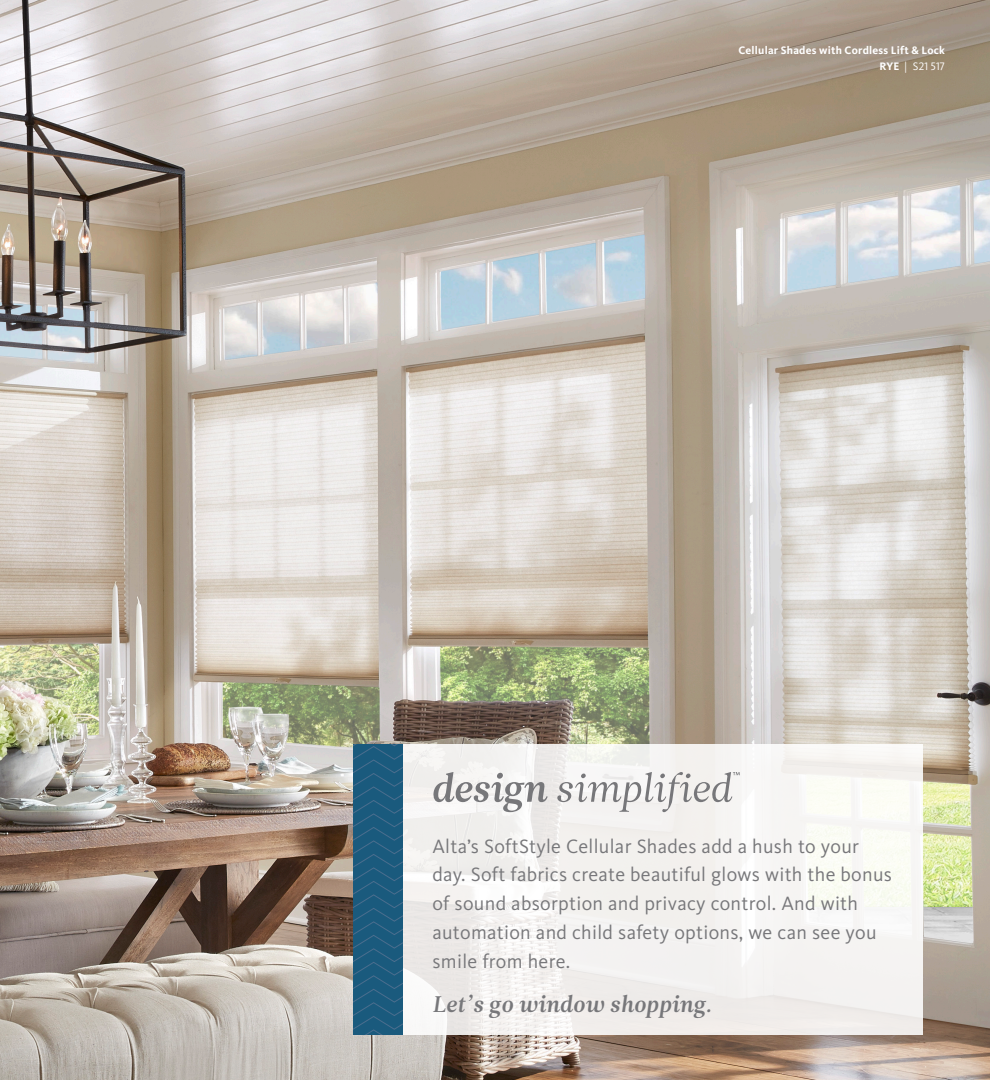
<style>
.page{position:relative;width:990px;height:1080px;background:#fff}
.page>*{position:absolute;margin:0;border:0;box-sizing:border-box;transform-origin:0 0}
.t1{font:22.5px "Leitura News Italic 3";color:#77777a}
.Intro_Text{font:20px/28.8px "Kievit OT";letter-spacing:.015em;color:#77777a}
.Caption_Product_Type{font:700 11.25px "Kievit OT";letter-spacing:.02em;color:#fff}
.Caption_Product_Color{font:11.25px "Kievit OT";letter-spacing:.01em;color:#fff}
.s1{font-weight:700}
</style>
<div class="page">
<img style="left:0;top:0;width:990px;height:1080px">
<div style="left:402px;top:744px;width:520px;height:291px;background:#f4f2f1"></div>
<svg style="left:354px;top:744px;width:48px;height:291px;background:#1e5b7e"></svg>
<svg style="left:433px;top:772px;width:307px;height:40px"></svg>
<p class="Caption_Product_Type" style="left:738px;top:43px;width:208px">Cellular Shades with Cordless Lift &amp; Lock</p>
<p class="Caption_Product_Color" style="left:880px;top:59px;width:67px"><span class="s1">RYE</span> | S21 517</p>
<p class="Intro_Text" style="left:432px;top:831px;width:461px">Alta’s SoftStyle Cellular Shades add a hush to your day. Soft fabrics create beautiful glows with the bonus of sound absorption and privacy control. And with automation and child safety options, we can see you smile from here.</p>
<p class="t1" style="left:432px;top:991px;width:281px">Let’s go window shopping.</p>
</div>
